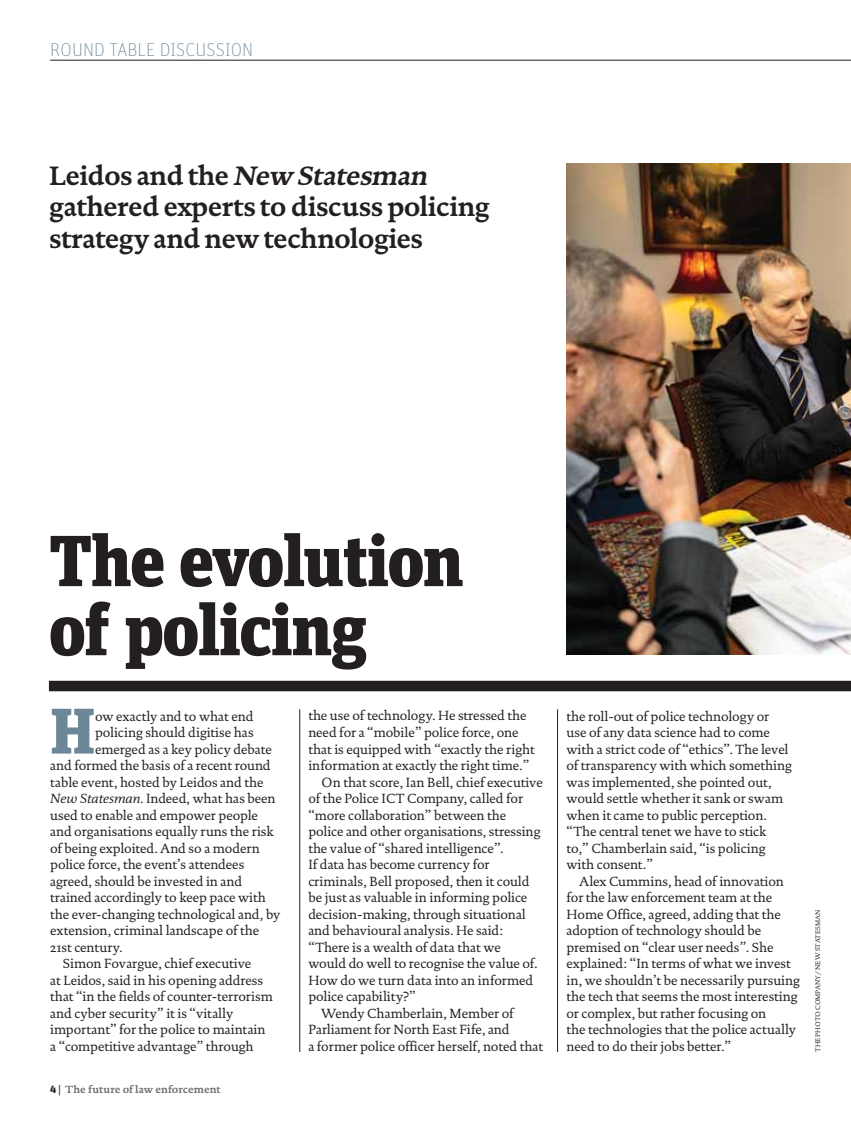
<style>
.page{position:relative;width:851px;height:1129px;background:#fff}
.page>*{position:absolute;margin:0;border:0;box-sizing:border-box;transform-origin:0 0}
.t1{font:900 72px/69px "Unit Slab Pro";letter-spacing:-.025em;color:#231f20}
.t2{font:900 64.2px "Unit Slab Pro";color:#6c8898}
.t3{font:700 27px/31.5px "DTL Documenta ST";letter-spacing:-.025em;color:#231f20}
.t4{font:100 18.6px "Unit OT";letter-spacing:.005em;color:#6c8898}
.t5{font:13.5px/16.5px "DTL Documenta ST";letter-spacing:-.005em;color:#231f20}
.t6{font:700 10.5px "DTL Documenta ST";color:#6d6e70}
.t7{font:6.75px "DTL Documenta ST";letter-spacing:-.005em;color:#231f20}
.s1{font-style:italic}
.s2{font-family:"Unit Slab Pro";font-weight:900;color:#231f20}
.s3{font-weight:400;color:#231f20}
</style>
<div class="page">
<hr style="left:50px;top:60px;width:800px;height:1px;background:#231f20">
<div style="left:49px;top:680px;width:801px;height:11px;background:#231f20"></div>
<hr style="left:557px;top:709px;width:1px;height:342px;background:#231f20">
<hr style="left:299px;top:709px;width:1px;height:342px;background:#231f20">
<img style="left:566px;top:163px;width:284px;height:491px">
<h3 class="t4" style="left:50px;top:38px;width:204px">ROUND TABLE DISCUSSION</h3>
<h3 class="t3" style="left:49px;top:161px;width:442px">L e id o s and the <span class="s1">New Statesman </span>gathered experts to discuss policing strategy and new technologies</h3>
<h1 class="t1" style="left:49px;top:532px;width:416px">The evolution of policing</h1>
<h2 class="t2" style="left:50px;top:707px;width:47px">H</h2>
<p class="t5" style="left:95px;top:708px;width:160px">ow exactly and to what end</p>
<p class="t5" style="left:308px;top:708px;width:220px">the use of technology. He stressed the</p>
<p class="t5" style="left:308px;top:725px;width:212px">need for a “mobile” police force, one</p>
<p class="t5" style="left:308px;top:741px;width:228px">that is equipped with “exactly the right</p>
<p class="t5" style="left:308px;top:758px;width:222px">information at exactly the right time.”</p>
<p class="t5" style="left:321px;top:774px;width:223px">On that score, Ian Bell, chief executive</p>
<p class="t5" style="left:308px;top:791px;width:216px">of the Police ICT Company, called for</p>
<p class="t5" style="left:308px;top:807px;width:199px">“more collaboration” between the</p>
<p class="t5" style="left:308px;top:824px;width:233px">police and other organisations, stressing</p>
<p class="t5" style="left:308px;top:840px;width:197px">the value of “shared intelligence”.</p>
<p class="t5" style="left:308px;top:857px;width:183px">If data has become currency for</p>
<p class="t5" style="left:308px;top:873px;width:222px">criminals, Bell proposed, then it could</p>
<p class="t5" style="left:308px;top:890px;width:220px">be just as valuable in informing police</p>
<p class="t5" style="left:308px;top:906px;width:219px">decision-making, through situational</p>
<p class="t5" style="left:308px;top:923px;width:196px">and behavioural analysis. He said:</p>
<p class="t5" style="left:308px;top:939px;width:194px">“There is a wealth of data that we</p>
<p class="t5" style="left:308px;top:956px;width:231px">would do well to recognise the value of.</p>
<p class="t5" style="left:308px;top:972px;width:226px">How do we turn data into an informed</p>
<p class="t5" style="left:308px;top:989px;width:109px">police capability?”</p>
<p class="t5" style="left:321px;top:1005px;width:194px">Wendy Chamberlain, Member of</p>
<p class="t5" style="left:308px;top:1022px;width:203px">Parliament for North East Fife, and</p>
<p class="t5" style="left:308px;top:1038px;width:236px">a former police officer herself, noted that</p>
<p class="t5" style="left:95px;top:725px;width:160px">policing should digitise has</p>
<p class="t5" style="left:95px;top:741px;width:178px">emerged as a key policy debate</p>
<p class="t5" style="left:50px;top:758px;width:222px">and formed the basis of a recent round</p>
<p class="t5" style="left:50px;top:774px;width:215px">table event, hosted by Leidos and the</p>
<p class="t5" style="left:50px;top:791px;width:227px"><span class="s1">New Statesman</span>. Indeed, what has been</p>
<p class="t5" style="left:50px;top:807px;width:209px">used to enable and empower people</p>
<p class="t5" style="left:50px;top:824px;width:225px">and organisations equally runs the risk</p>
<p class="t5" style="left:50px;top:840px;width:211px">of being exploited. And so a modern</p>
<p class="t5" style="left:50px;top:857px;width:195px">police force, the event’s attendees</p>
<p class="t5" style="left:50px;top:873px;width:193px">agreed, should be invested in and</p>
<p class="t5" style="left:50px;top:890px;width:217px">trained accordingly to keep pace with</p>
<p class="t5" style="left:50px;top:906px;width:232px">the ever-changing technological and, by</p>
<p class="t5" style="left:50px;top:923px;width:210px">extension, criminal landscape of the</p>
<p class="t5" style="left:50px;top:939px;width:74px">21st century.</p>
<p class="t5" style="left:63px;top:956px;width:190px">Simon Fovargue, chief executive</p>
<p class="t5" style="left:50px;top:972px;width:214px">at Leidos, said in his opening address</p>
<p class="t5" style="left:50px;top:989px;width:224px">that “in the fields of counter-terrorism</p>
<p class="t5" style="left:50px;top:1005px;width:184px">and cyber security” it is “vitally</p>
<p class="t5" style="left:50px;top:1022px;width:217px">important” for the police to maintain</p>
<p class="t5" style="left:50px;top:1038px;width:205px">a “competitive advantage” through</p>
<p class="t6" style="left:50px;top:1083px;width:172px"><span class="s2">4</span> <span class="s3">|</span> The future of law enforcement</p>
<p class="t5" style="left:566px;top:708px;width:227px">the roll-out of police technology or use of any data science had to come with a strict code of “ethics”. The level of transparency with which something was implemented, she pointed out, would settle whether it sank or swam when it came to public perception. “The central tenet we have to stick<br>to,” Chamberlain said, “is policing with consent.”</p>
<p class="t5" style="left:566px;top:873px;width:235px;text-indent:13px">Alex Cummins, head of innovation for the law enforcement team at the Home Office, agreed, adding that the adoption of technology should be premised on “clear user needs”. She explained: “In terms of what we invest in, we shouldn’t be necessarily pursuing the tech that seems the most interesting or complex, but rather focusing on<br>the technologies that the police actually need to do their jobs better.”</p>
<p class="t7" style="left:814px;top:1051px;width:144px;rotate:-90deg">THE PHOTO COMPANY/ NEW STATESMAN</p>
</div>
